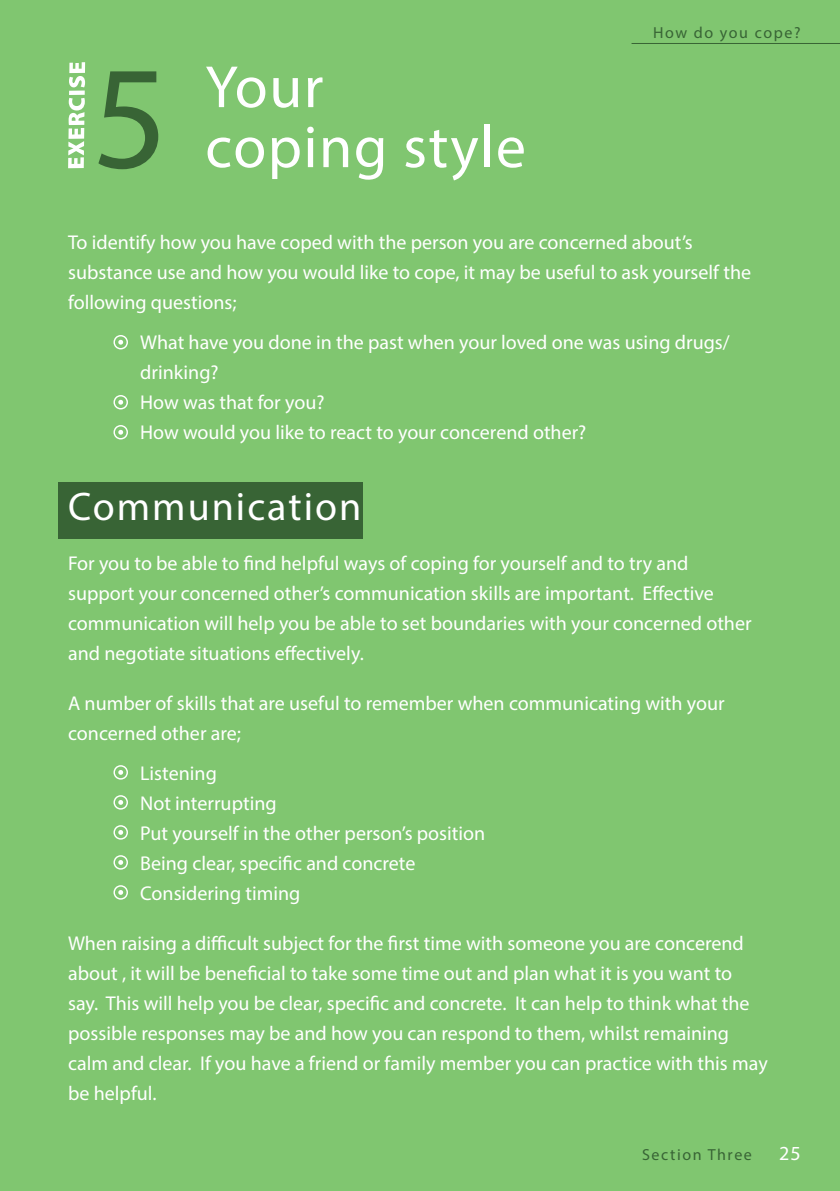
<style>
.page{position:relative;width:840px;height:1191px;background:#fff}
.page>*{position:absolute;margin:0;border:0;box-sizing:border-box;transform-origin:0 0}
.t1{font:148px "Myriad Pro";color:#386435}
.t2{font:60px "Myriad Pro";letter-spacing:.025em;color:#fff}
.t3{font:40px "Myriad Pro";letter-spacing:.05em;color:#fff}
.t4{font:20px/30px "Myriad Pro";color:#fff}
.t5{font:16px "Myriad Pro";letter-spacing:.1em;color:#386435}
</style>
<div class="page">
<div style="left:0;top:0;width:839px;height:1191px;background:#80c670"></div>
<hr style="left:631px;top:43px;width:208px;height:1px;background:#386435">
<div style="left:59px;top:482px;width:304px;height:57px;background:#386435"></div>
<svg style="left:68px;top:62px;width:17px;height:106px"></svg>
<svg style="left:113px;top:335px;width:15px;height:14px"></svg>
<svg style="left:113px;top:395px;width:15px;height:14px"></svg>
<svg style="left:113px;top:425px;width:15px;height:14px"></svg>
<svg style="left:113px;top:765px;width:15px;height:14px"></svg>
<svg style="left:113px;top:795px;width:15px;height:14px"></svg>
<svg style="left:113px;top:825px;width:15px;height:14px"></svg>
<svg style="left:113px;top:855px;width:15px;height:14px"></svg>
<svg style="left:113px;top:885px;width:15px;height:14px"></svg>
<p class="t1" style="left:92px;top:27px;width:77px">5</p>
<p class="t2" style="left:205px;top:50px;width:120px">Your</p>
<p class="t2" style="left:205px;top:110px;width:322px">coping style</p>
<p class="t5" style="left:652px;top:23px;width:149px">How do you cope?</p>
<p class="t4" style="left:68px;top:227px;width:684px">To identify how you have coped with the person you are concerned about’s substance use and how you would like to cope, it may be useful to ask yourself the following questions;</p>
<p class="t4" style="left:140px;top:327px;width:590px">What have you done in the past when your loved one was using drugs/ drinking?</p>
<p class="t4" style="left:140px;top:387px;width:186px">How was that for you?</p>
<p class="t4" style="left:140px;top:417px;width:447px">How would you like to react to your concerend other?</p>
<p class="t3" style="left:68px;top:481px;width:294px">Communication</p>
<p class="t4" style="left:68px;top:547px;width:684px">For you to be able to find helpful ways of coping for yourself and to try and support your concerned other’s communication skills are important. Effective communication will help you be able to set boundaries with your concerned other and negotiate situations effectively.</p>
<p class="t4" style="left:68px;top:687px;width:657px">A number of skills that are useful to remember when communicating with your concerned other are;</p>
<p class="t4" style="left:140px;top:757px;width:78px">Listening</p>
<p class="t4" style="left:140px;top:787px;width:138px">Not interrupting</p>
<p class="t4" style="left:140px;top:817px;width:346px">Put yourself in the other person’s position</p>
<p class="t4" style="left:140px;top:847px;width:276px">Being clear, specific and concrete</p>
<p class="t4" style="left:140px;top:877px;width:162px">Considering timing</p>
<p class="t4" style="left:68px;top:927px;width:700px">When raising a difficult subject for the first time with someone you are concerend about , it will be beneficial to take some time out and plan what it is you want to<br>say. This will help you be clear, specific and concrete. It can help to think what the possible responses may be and how you can respond to them, whilst remaining calm and clear. If you have a friend or family member you can practice with this may be helpful.</p>
<p class="t5" style="left:641px;top:1144px;width:111px">Section Three</p>
<p class="t4" style="left:778px;top:1137px;width:23px">25</p>
</div>
